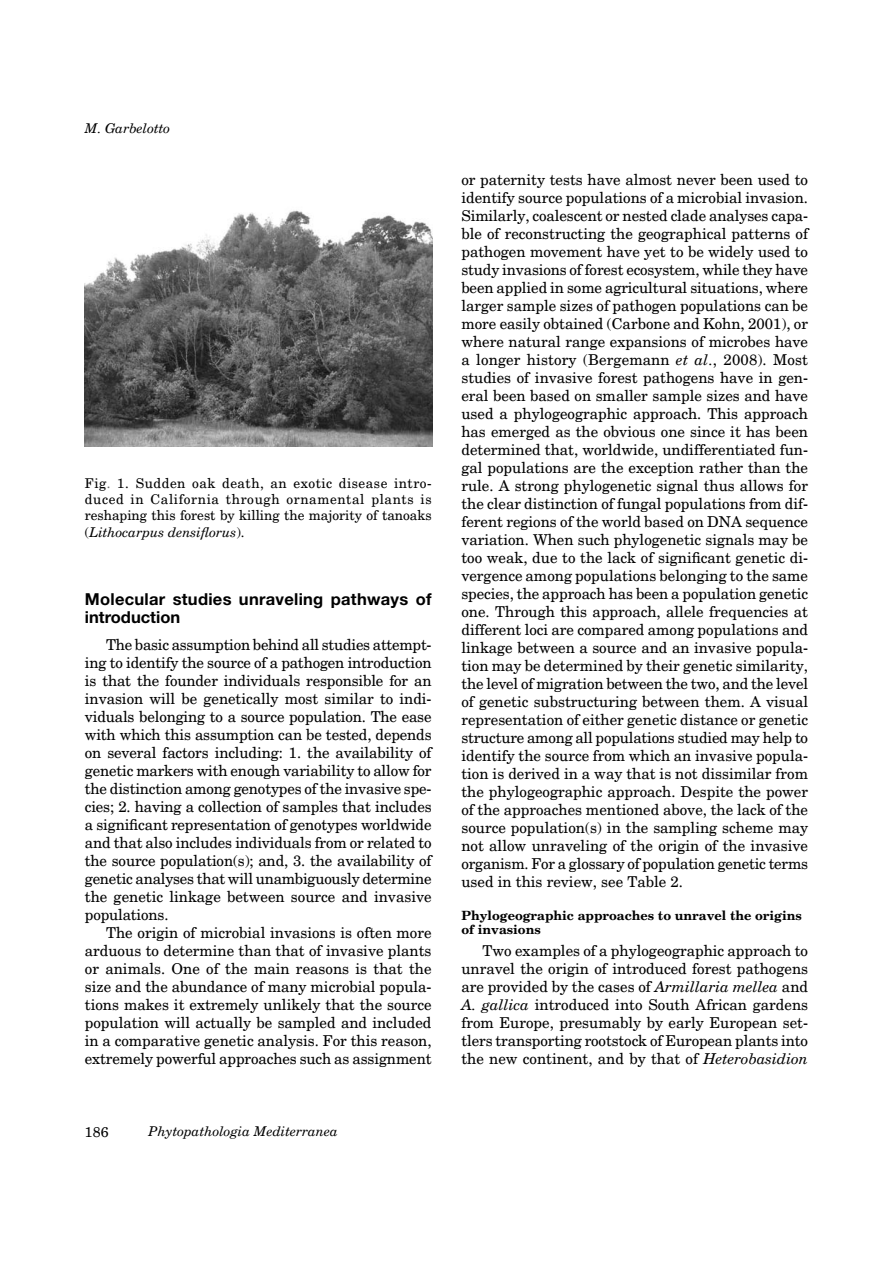
<style>
.page{position:relative;width:893px;height:1263px;background:#fff}
.page>*{position:absolute;margin:0;border:0;box-sizing:border-box;transform-origin:0 0}
.t1{font:700 16.5px/18px "Helvetica Neue";letter-spacing:.015em;color:#000}
.t2{font:15px/18px "New Century Schlbk";letter-spacing:-.005em;color:#000;text-align:justify}
.t3{font:14.25px "New Century Schlbk";color:#000}
.t4{font:13.5px/16.2px "New Century Schlbk";color:#000;text-align:justify}
.t5{font:italic 13.5px "New Century Schlbk";color:#000}
.t6{font:700 12.75px/14.2px "New Century Schlbk";color:#000}
.s1{color:#6b6b6b}
.s2{font-style:italic}
</style>
<div class="page">
<img style="left:85px;top:210px;width:347px;height:237px">
<p class="t5" style="left:85px;top:121px;width:87px">M. Garbelotto</p>
<p class="t4" style="left:85px;top:476px;width:348px">Fig<span class="s1">.</span> 1. Sudden oak death, an exotic disease intro&shy;duced in California through ornamental plants is reshaping this forest by killing the majority of tanoaks (<span class="s2">Lithocarpus densiflorus</span>).</p>
<p class="t1" style="left:85px;top:591px;width:348px">Molecular studies unraveling pathways of introduction</p>
<p class="t2" style="left:85px;top:636px;width:348px;text-indent:21px">The basic assumption behind all studies attempt&shy;ing to identify the source of a pathogen introduction is that the founder individuals responsible for an invasion will be genetically most similar to indi&shy;viduals belonging to a source population. The ease with which this assumption can be tested, depends on several factors including: 1. the availability of genetic markers with enough variability to allow for the distinction among genotypes of the invasive spe&shy;cies; 2. having a collection of samples that includes a significant representation of genotypes worldwide and that also includes individuals from or related to the source population(s); and, 3. the availability of genetic analyses that will unambiguously determine the genetic linkage between source and invasive populations.</p>
<p class="t2" style="left:85px;top:924px;width:348px;text-indent:21px">The origin of microbial invasions is often more arduous to determine than that of invasive plants or animals. One of the main reasons is that the size and the abundance of many microbial popula&shy;tions makes it extremely unlikely that the source population will actually be sampled and included in a comparative genetic analysis. For this reason, extremely powerful approaches such as assignment</p>
<p class="t3" style="left:85px;top:1124px;width:25px">186</p>
<p class="t5" style="left:149px;top:1125px;width:191px">Phytopathologia Mediterranea</p>
<p class="t2" style="left:461px;top:172px;width:348px">or paternity tests have almost never been used to identify source populations of a microbial invasion.<br>Similarly, coalescent or nested clade analyses capa&shy;ble of reconstructing the geographical patterns of pathogen movement have yet to be widely used to study invasions of forest ecosystem, while they have been applied in some agricultural situations, where larger sample sizes of pathogen populations can be more easily obtained (Carbone and Kohn, 2001), or where natural range expansions of microbes have a longer history (Bergemann <span class="s2">et al.</span>, 2008). Most studies of invasive forest pathogens have in gen&shy;eral been based on smaller sample sizes and have used a phylogeographic approach. This approach has emerged as the obvious one since it has been determined that, worldwide, undifferentiated fun&shy;gal populations are the exception rather than the rule. A strong phylogenetic signal thus allows for the clear distinction of fungal populations from dif&shy;ferent regions of the world based on DNA sequence variation. When such phylogenetic signals may be too weak, due to the lack of significant genetic di&shy;vergence among populations belonging to the same species, the approach has been a population genetic one. Through this approach, allele frequencies at different loci are compared among populations and linkage between a source and an invasive popula&shy;tion may be determined by their genetic similarity, the level of migration between the two, and the level of genetic substructuring between them. A visual representation of either genetic distance or genetic structure among all populations studied may help to identify the source from which an invasive popula&shy;tion is derived in a way that is not dissimilar from the phylogeographic approach. Despite the power of the approaches mentioned above, the lack of the source population(s) in the sampling scheme may not allow unraveling of the origin of the invasive organism. For a glossary of population genetic terms used in this review, see Table 2.</p>
<p class="t6" style="left:461px;top:908px;width:342px">Phylogeographic approaches to unravel the origins of invasions</p>
<p class="t2" style="left:461px;top:942px;width:348px;text-indent:21px">Two examples of a phylogeographic approach to unravel the origin of introduced forest pathogens are provided by the cases of <span class="s2">Armillaria mellea</span> and <span class="s2">A. gallica</span> introduced into South African gardens from Europe, presumably by early European set&shy;tlers transporting rootstock of European plants into the new continent, and by that of <span class="s2">Heterobasidion</span></p>
</div>
